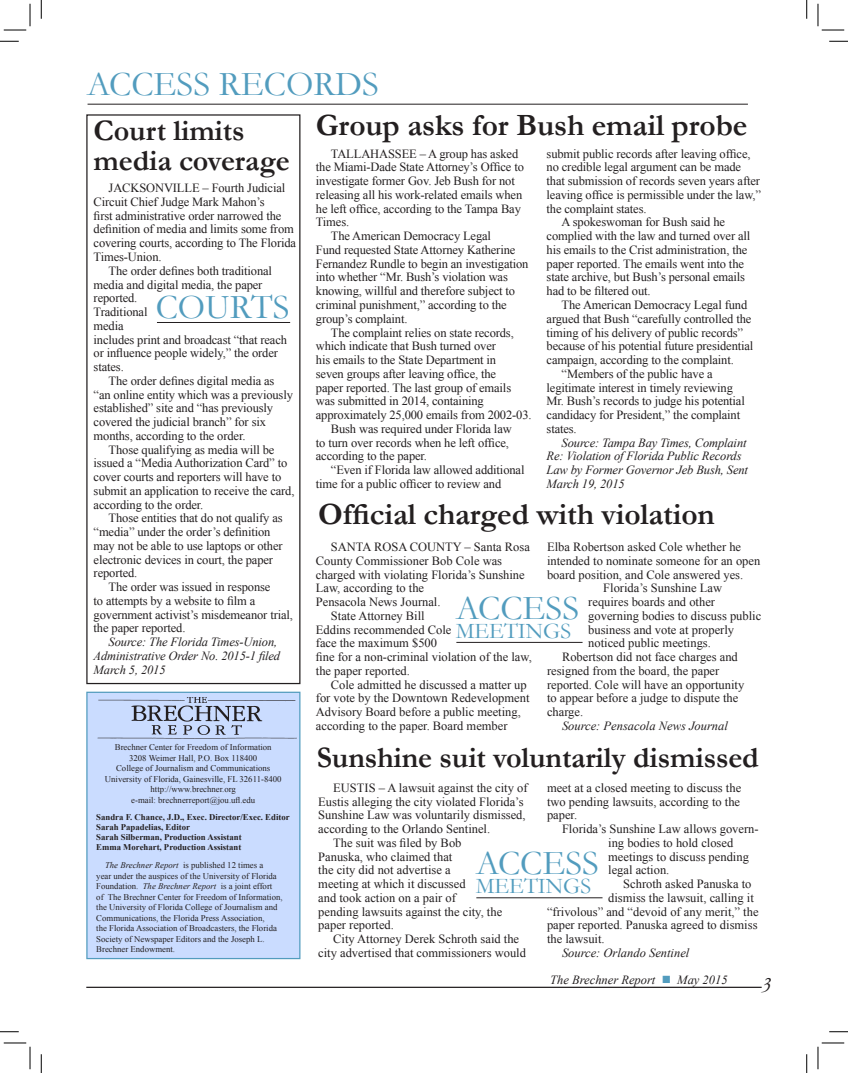
<style>
.page{position:relative;width:848px;height:1073px;background:#fff}
.page>*{position:absolute;margin:0;border:0;box-sizing:border-box;transform-origin:0 0}
.t1{font:35px "Garamond";color:#529cbe}
.Headline_26{font:700 31.25px "Garamond";letter-spacing:-.005em;color:#231f20}
.Headline_26-2{font:700 30px/30px "Garamond";letter-spacing:-.005em;color:#231f20}
.t2{font:22.5px "Garamond";color:#529cbe}
.t3{font:italic 22.5px "Garamond";color:#231f20}
.t4{font:12.5px/13.8px "Times New Roman";letter-spacing:-.01em;color:#231f20}
.t5{font:italic 12.5px/13.8px "Times New Roman";letter-spacing:-.01em;color:#231f20}
.t6{font:8.75px/10.5px "Times New Roman";color:#231f20}
.t7{font:700 8.75px "Times New Roman";color:#231f20}
.s1{font-style:italic}
.s2{color:#529cbe}
</style>
<div class="page">
<hr style="left:86px;top:986px;width:675px;height:2px;background:#231f20">
<div style="left:86px;top:691px;width:214px;height:268px;background:#cadcff;border:1px solid #529cbe"></div>
<img style="left:98px;top:697px;width:198px;height:41px">
<hr style="left:88px;top:104px;width:660px;height:1px;background:#231f20">
<hr style="left:157px;top:322px;width:133px;height:1px;background:#231f20">
<div style="left:86px;top:114px;width:214px;height:570px;border:1px solid #231f20"></div>
<hr style="left:456px;top:642px;width:126px;height:1px;background:#231f20">
<hr style="left:476px;top:897px;width:126px;height:1px;background:#231f20">
<svg style="left:0;top:40px;width:19px;height:2px"></svg>
<svg style="left:829px;top:40px;width:19px;height:2px"></svg>
<svg style="left:0;top:1031px;width:19px;height:1px"></svg>
<svg style="left:829px;top:1031px;width:19px;height:1px"></svg>
<svg style="left:40px;top:0;width:2px;height:19px"></svg>
<svg style="left:40px;top:1054px;width:2px;height:18px"></svg>
<svg style="left:806px;top:0;width:1px;height:19px"></svg>
<svg style="left:806px;top:1054px;width:1px;height:18px"></svg>
<svg style="left:4px;top:4px;width:27px;height:27px"></svg>
<svg style="left:4px;top:1042px;width:27px;height:27px"></svg>
<svg style="left:817px;top:4px;width:27px;height:27px"></svg>
<svg style="left:817px;top:1042px;width:27px;height:27px"></svg>
<p class="t1" style="left:87px;top:61px;width:294px">ACCESS RECORDS</p>
<p class="Headline_26-2" style="left:94px;top:116px;width:198px">Court limits media coverage</p>
<p class="t4" style="left:94px;top:181px;width:204px;text-indent:15px">JACKSONVILLE – Fourth Judicial Circuit Chief Judge Mark Mahon’s<br>first administrative order narrowed the definition of media and limits some from covering courts, according to The Florida Times-Union.</p>
<p class="t4" style="left:94px;top:263px;width:195px;text-indent:15px">The order defines both traditional media and digital media, the paper reported.<br>Traditional<br>media<br>includes print and broadcast “that reach or influence people widely,” the order states.</p>
<p class="t4" style="left:94px;top:373px;width:201px;text-indent:15px">The order defines digital media as “an online entity which was a previously established” site and “has previously covered the judicial branch” for six months, according to the order.</p>
<p class="t4" style="left:94px;top:442px;width:202px;text-indent:15px">Those qualifying as media will be issued a “Media Authorization Card” to cover courts and reporters will have to submit an application to receive the card, according to the order.</p>
<p class="t4" style="left:94px;top:511px;width:190px;text-indent:15px">Those entities that do not qualify as “media” under the order’s definition may not be able to use laptops or other electronic devices in court, the paper reported.</p>
<p class="t4" style="left:94px;top:579px;width:201px;text-indent:15px">The order was issued in response<br>to attempts by a website to film a government activist’s misdemeanor trial, the paper reported.</p>
<p class="t5" style="left:94px;top:635px;width:188px;text-indent:15px">Source: The Florida Times-Union,<br>Administrative Order No. 2015-1 filed<br>March 5, 2015</p>
<p class="t1" style="left:156px;top:284px;width:135px">COURTS</p>
<p class="t6" style="left:115px;top:741px;width:158px">Brechner Center for Freedom of Information</p>
<p class="t6" style="left:129px;top:752px;width:130px">3208 Weimer Hall, P.O. Box 118400</p>
<p class="t6" style="left:116px;top:762px;width:156px">College of Journalism and Communications</p>
<p class="t6" style="left:105px;top:773px;width:178px">University of Florida, Gainesville, FL 32611-8400</p>
<p class="t6" style="left:150px;top:783px;width:87px">http://www.brechner.org</p>
<p class="t6" style="left:131px;top:794px;width:125px">e-mail: brechnerreport@jou.ufl.edu</p>
<p class="t7" style="left:96px;top:811px;width:195px">Sandra F. Chance, J.D., Exec. Director/Exec. Editor</p>
<p class="t7" style="left:96px;top:821px;width:95px">Sarah Papadelias, Editor</p>
<p class="t7" style="left:96px;top:831px;width:147px">Sarah Silberman, Production Assistant</p>
<p class="t7" style="left:96px;top:841px;width:147px">Emma Morehart, Production Assistant</p>
<p class="t6" style="left:96px;top:859px;width:188px;text-indent:9px"><span class="s1">The Brechner Report</span> is published 12 times a<br>year under the auspices of the University of Florida Foundation. <span class="s1">The Brechner Report</span> is a joint effort<br>of The Brechner Center for Freedom of Information, the University of Florida College of Journalism and Communications, the Florida Press Association,<br>the Florida Association of Broadcasters, the Florida Society of Newspaper Editors and the Joseph L.<br>Brechner Endowment.</p>
<p class="Headline_26" style="left:316px;top:104px;width:433px">Group asks for Bush email probe</p>
<p class="t4" style="left:316px;top:146px;width:209px;text-indent:15px">TALLAHASSEE – A group has asked the Miami-Dade State Attorney’s Office to investigate former Gov. Jeb Bush for not releasing all his work-related emails when he left office, according to the Tampa Bay Times.</p>
<p class="t4" style="left:316px;top:229px;width:214px;text-indent:15px">The American Democracy Legal<br>Fund requested State Attorney Katherine Fernandez Rundle to begin an investigation into whether “Mr. Bush’s violation was knowing, willful and therefore subject to criminal punishment,” according to the group’s complaint.</p>
<p class="t4" style="left:316px;top:325px;width:217px;text-indent:15px">The complaint relies on state records, which indicate that Bush turned over<br>his emails to the State Department in<br>seven groups after leaving office, the<br>paper reported. The last group of emails was submitted in 2014, containing approximately 25,000 emails from 2002-03.</p>
<p class="t4" style="left:316px;top:421px;width:197px;text-indent:15px">Bush was required under Florida law to turn over records when he left office, according to the paper.</p>
<p class="t4" style="left:316px;top:462px;width:210px;text-indent:15px">“Even if Florida law allowed additional time for a public officer to review and</p>
<p class="t4" style="left:546px;top:146px;width:216px">submit public records after leaving office, no credible legal argument can be made that submission of records seven years after leaving office is permissible under the law,” the complaint states.</p>
<p class="t4" style="left:546px;top:215px;width:205px;text-indent:15px">A spokeswoman for Bush said he complied with the law and turned over all his emails to the Crist administration, the paper reported. The emails went into the state archive, but Bush’s personal emails had to be filtered out.</p>
<p class="t4" style="left:546px;top:297px;width:208px;text-indent:15px">The American Democracy Legal fund argued that Bush “carefully controlled the timing of his delivery of public records” because of his potential future presidential campaign, according to the complaint.</p>
<p class="t4" style="left:546px;top:366px;width:200px;text-indent:15px">“Members of the public have a legitimate interest in timely reviewing<br>Mr. Bush’s records to judge his potential candidacy for President,” the complaint states.</p>
<p class="t5" style="left:546px;top:435px;width:203px;text-indent:15px">Source: Tampa Bay Times, Complaint<br>Re: Violation of Florida Public Records<br>Law by Former Governor Jeb Bush, Sent<br>March 19, 2015</p>
<p class="Headline_26" style="left:318px;top:493px;width:398px">Official charged with violation</p>
<p class="t4" style="left:547px;top:539px;width:215px">Elba Robertson asked Cole whether he intended to nominate someone for an open board position, and Cole answered yes.</p>
<p class="t4" style="left:588px;top:581px;width:174px;text-indent:15px">Florida’s Sunshine Law requires boards and other governing bodies to discuss public business and vote at properly noticed public meetings.</p>
<p class="t4" style="left:547px;top:649px;width:199px;text-indent:15px">Robertson did not face charges and resigned from the board, the paper reported. Cole will have an opportunity to appear before a judge to dispute the charge.</p>
<p class="t5" style="left:562px;top:718px;width:167px">Source: Pensacola News Journal</p>
<p class="t4" style="left:316px;top:539px;width:215px;text-indent:15px">SANTA ROSA COUNTY – Santa Rosa<br>County Commissioner Bob Cole was charged with violating Florida’s Sunshine<br>Law, according to the<br>Pensacola News Journal.</p>
<p class="t4" style="left:316px;top:608px;width:217px;text-indent:15px">State Attorney Bill<br>Eddins recommended Cole<br>face the maximum $500<br>fine for a non-criminal violation of the law, the paper reported.</p>
<p class="t4" style="left:316px;top:677px;width:215px;text-indent:15px">Cole admitted he discussed a matter up for vote by the Downtown Redevelopment Advisory Board before a public meeting, according to the paper. Board member</p>
<p class="t1" style="left:455px;top:584px;width:125px">ACCESS</p>
<p class="t2" style="left:455px;top:615px;width:117px">MEETINGS</p>
<p class="Headline_26-2" style="left:317px;top:742px;width:443px">Sunshine suit voluntarily dismissed</p>
<p class="t4" style="left:318px;top:780px;width:211px;text-indent:15px">EUSTIS – A lawsuit against the city of Eustis alleging the city violated Florida’s Sunshine Law was voluntarily dismissed, according to the Orlando Sentinel.</p>
<p class="t4" style="left:318px;top:835px;width:185px;text-indent:15px">The suit was filed by Bob<br>Panuska, who claimed that<br>the city did not advertise a<br>meeting at which it discussed<br>and took action on a pair of<br>pending lawsuits against the city, the paper reported.</p>
<p class="t4" style="left:318px;top:931px;width:209px;text-indent:15px">City Attorney Derek Schroth said the city advertised that commissioners would</p>
<p class="t4" style="left:547px;top:780px;width:196px;text-align:justify">meet at a closed meeting to discuss the two pending lawsuits, according to the paper.</p>
<p class="t4" style="left:608px;top:821px;width:152px;text-indent:-46px">Florida’s Sunshine Law allows govern&shy;ing bodies to hold closed meetings to discuss pending legal action.</p>
<p class="t4" style="left:623px;top:876px;width:130px">Schroth asked Panuska to</p>
<p class="t4" style="left:608px;top:890px;width:147px">dismiss the lawsuit, calling it</p>
<p class="t4" style="left:547px;top:904px;width:213px">“frivolous” and “devoid of any merit,” the</p>
<p class="t4" style="left:547px;top:918px;width:212px">paper reported. Panuska agreed to dismiss</p>
<p class="t4" style="left:547px;top:931px;width:59px">the lawsuit.</p>
<p class="t5" style="left:562px;top:945px;width:129px">Source: Orlando Sentinel</p>
<p class="t1" style="left:475px;top:839px;width:125px">ACCESS</p>
<p class="t2" style="left:475px;top:870px;width:117px">MEETINGS</p>
<p class="t5" style="left:550px;top:972px;width:179px">The Brechner Report <span class="s2">■</span> May 2015</p>
<p class="t3" style="left:760px;top:969px;width:12px">3</p>
</div>
